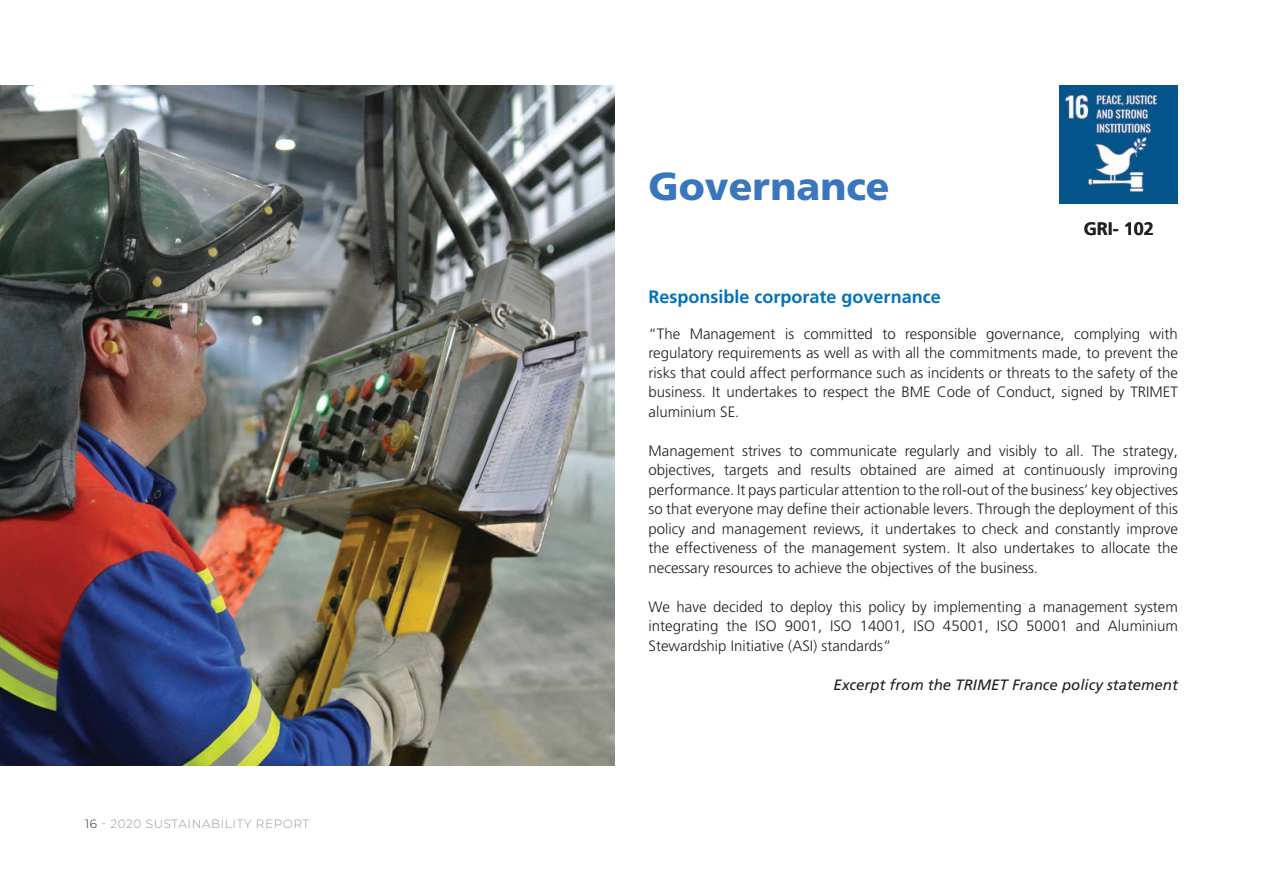
<style>
.page{position:relative;width:1263px;height:893px;background:#fff}
.page>*{position:absolute;margin:0;border:0;box-sizing:border-box;transform-origin:0 0}
.Style_de_paragraphe{font:900 39px "Frutiger LT Pro";color:#3976bc}
.t1{font:700 18px "Frutiger LT Std";color:#0072bc}
.t2{font:700 18px "Frutiger LT Pro";color:#231f20}
.t3{font:300 15px/19.5px "Frutiger LT Pro";color:#231f20;text-align:justify}
.t4{font:italic 15px "Frutiger LT Pro";color:#231f20}
.t5{font:300 12px "Montserrat";letter-spacing:.05em;color:#939598}
.s1{color:#231f20}
</style>
<div class="page">
<img style="left:1060px;top:85px;width:118px;height:118px">
<img style="left:0;top:85px;width:614px;height:680px">
<p class="t5" style="left:85px;top:816px;width:226px"><span class="s1">16</span> - 2020 SUSTAINABILITY REPORT</p>
<p class="Style_de_paragraphe" style="left:648px;top:163px;width:243px">Governance</p>
<p class="t2" style="left:1084px;top:218px;width:72px">GRI- 102</p>
<p class="t1" style="left:648px;top:286px;width:294px">Responsible corporate governance</p>
<p class="t3" style="left:648px;top:324px;width:531px">“The Management is committed to responsible governance, complying with regulatory requirements as well as with all the commitments made, to prevent the risks that could affect performance such as incidents or threats to the safety of the business. It undertakes to respect the BME Code of Conduct, signed by TRIMET aluminium SE.</p>
<p class="t3" style="left:648px;top:441px;width:531px">Management strives to communicate regularly and visibly to all. The strategy, objectives, targets and results obtained are aimed at continuously improving performance. It pays particular attention to the roll-out of the business’ key objectives so that everyone may define their actionable levers. Through the deployment of this policy and management reviews, it undertakes to check and constantly improve the effectiveness of the management system. It also undertakes to allocate the necessary resources to achieve the objectives of the business.</p>
<p class="t3" style="left:648px;top:597px;width:531px">We have decided to deploy this policy by implementing a management system integrating the ISO 9001, ISO 14001, ISO 45001, ISO 50001 and Aluminium Stewardship Initiative (ASI) standards”</p>
<p class="t4" style="left:834px;top:676px;width:346px">Excerpt from the TRIMET France policy statement</p>
</div>
